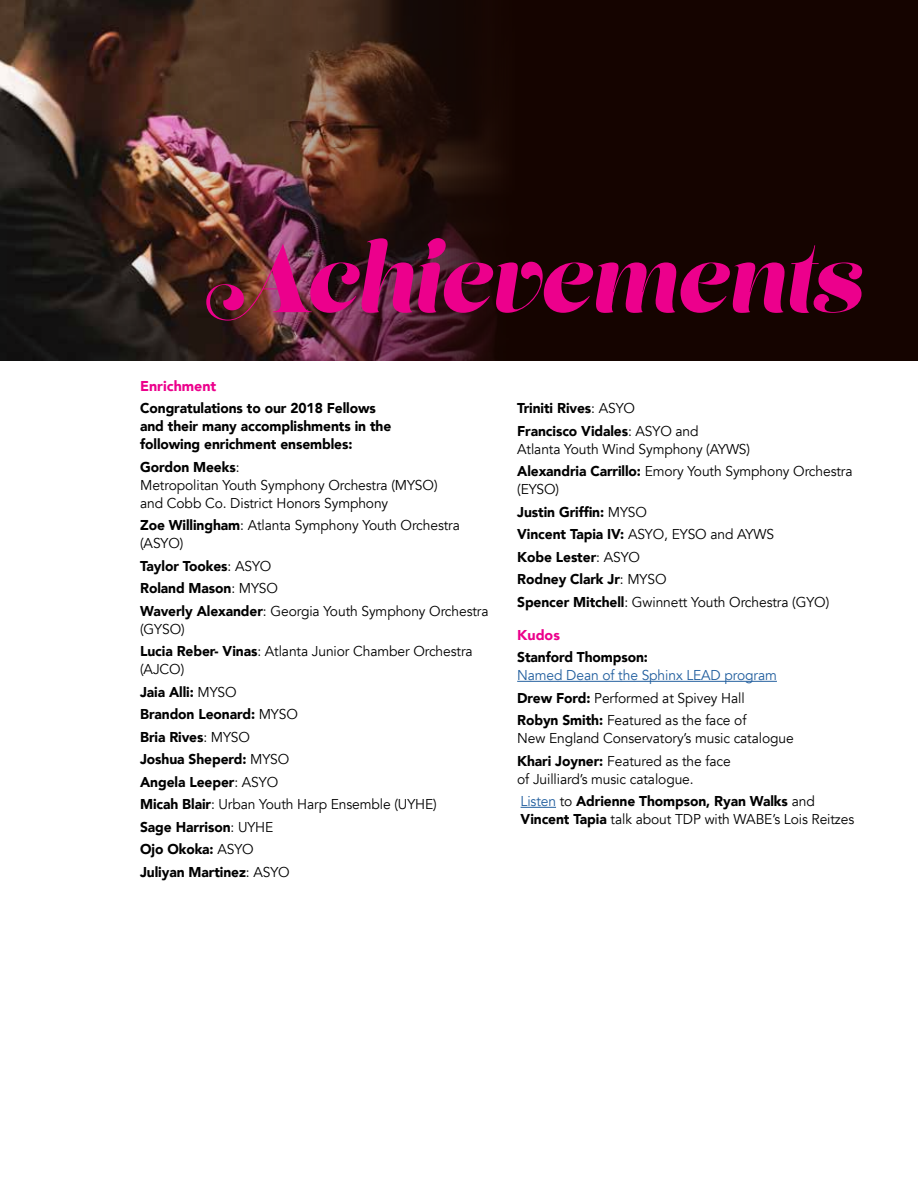
<style>
.page{position:relative;width:918px;height:1188px;background:#fff}
.page>*{position:absolute;margin:0;border:0;box-sizing:border-box;transform-origin:0 0}
.t1{font:93.45px "Lust Script";color:#ec008c}
.t2{font:14.25px/22.5px "Avenir";letter-spacing:-.005em;color:#000}
.t3{font:900 14.25px/22.5px "Avenir";letter-spacing:-.005em;color:#000}
.t4{font:900 14.25px "Avenir";color:#ec008c}
.s1{font-weight:900}
.s2{font-weight:400}
.s3{color:#215e9e}
</style>
<div class="page">
<div style="left:0;top:0;width:918px;height:361px;background:#150400"></div>
<img style="left:0;top:0;width:498px;height:361px">
<hr style="left:517px;top:681px;width:260px;height:1px;background:#215e9e">
<hr style="left:521px;top:807px;width:35px;height:1px;background:#215e9e">
<h1 class="t1" style="left:206px;top:218px;width:657px">Achievements</h1>
<p class="t4" style="left:140px;top:374px;width:78px">Enrichment</p>
<p class="t3" style="left:140px;top:399px;width:253px;line-height:18px">Congratulations to our 2018 Fellows and their many accomplishments in the following enrichment ensembles:</p>
<p class="t2" style="left:140px;top:458px;width:299px;line-height:18px"><span class="s1">Gordon Meeks</span>:<br>Metropolitan Youth Symphony Orchestra (MYSO) and Cobb Co. District Honors Symphony</p>
<p class="t2" style="left:140px;top:517px;width:321px;line-height:18px"><span class="s1">Zoe Willingham</span>: Atlanta Symphony Youth Orchestra (ASYO)</p>
<p class="t2" style="left:140px;top:555px;width:350px"><span class="s1">Taylor Tookes</span>: ASYO<br><span class="s1">Roland Mason</span>: MYSO<br><span class="s1">Waverly Alexander</span>: Georgia Youth Symphony Orchestra</p>
<p class="t2" style="left:140px;top:618px;width:334px">(GYSO)<br><span class="s1">Lucia Reber- Vinas</span>: Atlanta Junior Chamber Orchestra</p>
<p class="t3" style="left:140px;top:658px;width:298px"><span class="s2">(AJCO)<br></span>Jaia Alli: <span class="s2">MYSO<br></span>Brandon Leonard: <span class="s2">MYSO<br></span>Bria Rives<span class="s2">: MYSO<br></span>Joshua Sheperd: <span class="s2">MYSO<br></span>Angela Leeper<span class="s2">: ASYO<br></span>Micah Blair<span class="s2">: Urban Youth Harp Ensemble (UYHE)<br></span>Sage Harrison<span class="s2">: UYHE<br></span>Ojo Okoka: <span class="s2">ASYO<br></span>Juliyan Martinez<span class="s2">: ASYO</span></p>
<p class="t3" style="left:517px;top:397px;width:183px">Triniti Rives<span class="s2">: ASYO<br></span>Francisco Vidales<span class="s2">: ASYO and</span></p>
<p class="t2" style="left:517px;top:438px;width:337px">Atlanta Youth Wind Symphony (AYWS)<br><span class="s1">Alexandria Carrillo:</span> Emory Youth Symphony Orchestra</p>
<p class="t3" style="left:517px;top:478px;width:314px"><span class="s2">(EYSO)<br></span>Justin Griffin: <span class="s2">MYSO<br></span>Vincent Tapia IV: <span class="s2">ASYO, EYSO and AYWS<br></span>Kobe Lester<span class="s2">: ASYO<br></span>Rodney Clark Jr<span class="s2">: MYSO<br></span>Spencer Mitchell<span class="s2">: Gwinnett Youth Orchestra (GYO)</span></p>
<p class="t4" style="left:517px;top:623px;width:44px">Kudos</p>
<p class="t3" style="left:517px;top:646px;width:132px">Stanford Thompson:</p>
<p class="t2" style="left:517px;top:664px;width:261px"><span class="s3">Named Dean of the Sphinx LEAD program<br></span><span class="s1">Drew Ford:</span> Performed at Spivey Hall<br><span class="s1">Robyn Smith:</span> Featured as the face of</p>
<p class="t2" style="left:517px;top:727px;width:278px">New England Conservatory’s music catalogue<br><span class="s1">Khari Joyner:</span> Featured as the face</p>
<p class="t2" style="left:517px;top:768px;width:299px">of Juilliard’s music catalogue.<br><span class="s3">Listen</span> to <span class="s1">Adrienne Thompson, Ryan Walks</span> and</p>
<p class="t2" style="left:521px;top:808px;width:335px"><span class="s1">Vincent Tapia</span> talk about TDP with WABE’s Lois Reitzes</p>
</div>
